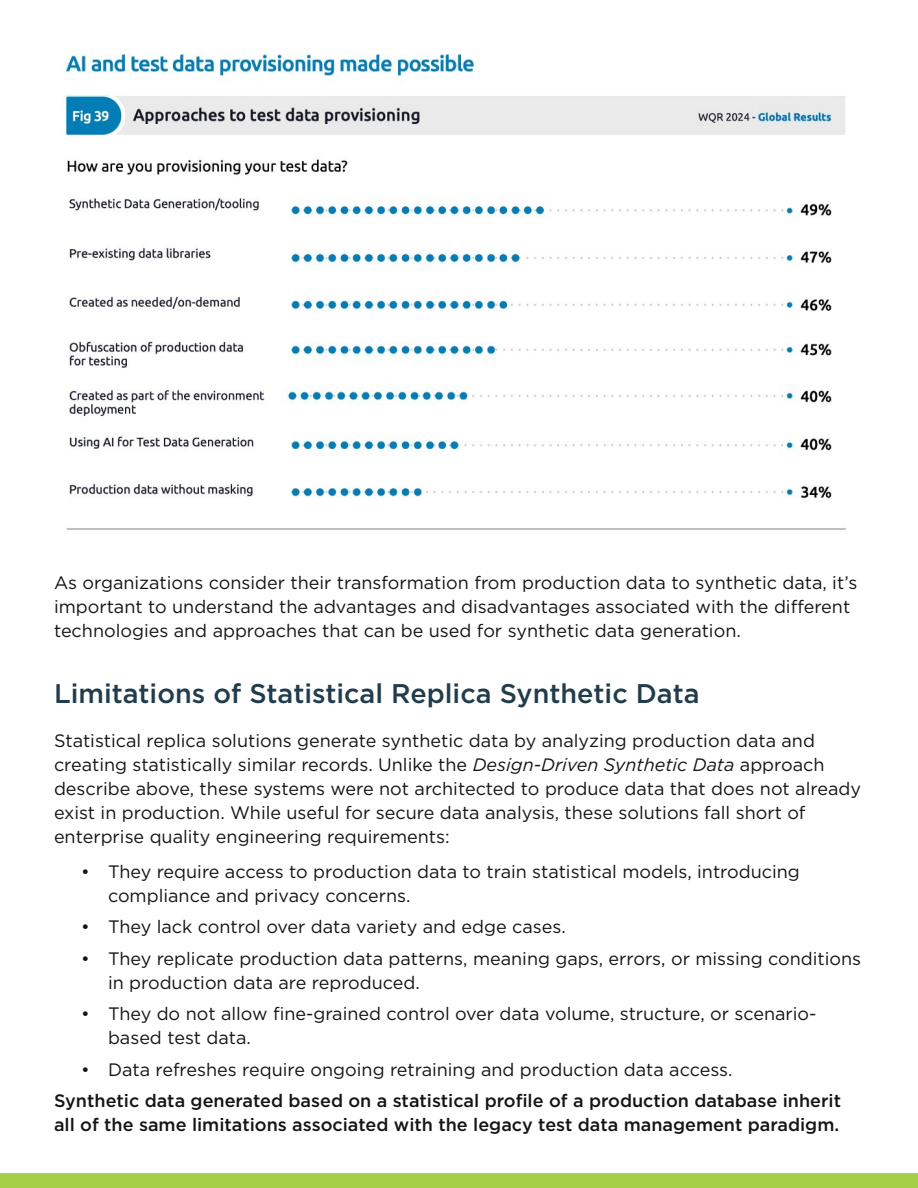
<style>
.page{position:relative;width:918px;height:1188px;background:#fff}
.page>*{position:absolute;margin:0;border:0;box-sizing:border-box;transform-origin:0 0}
.t1{font:500 27px "Gotham";color:#213c4b}
.t2{font:18px/24px "Gotham";color:#151515}
.t3{font:500 18px/24px "Gotham";color:#151515}
.s1{font-style:italic}
</style>
<div class="page">
<div style="left:0;top:1173px;width:918px;height:15px;background:#a5cf44"></div>
<img style="left:63px;top:54px;width:783px;height:476px">
<p class="t2" style="left:54px;top:570px;width:805px">As organizations consider their transformation from production data to synthetic data, it’s important to understand the advantages and disadvantages associated with the different technologies and approaches that can be used for synthetic data generation.</p>
<h1 class="t1" style="left:54px;top:676px;width:647px">Limitations of Statistical Replica Synthetic Data</h1>
<p class="t2" style="left:54px;top:729px;width:809px">Statistical replica solutions generate synthetic data by analyzing production data and creating statistically similar records. Unlike the <span class="s1">Design-Driven Synthetic Data</span> approach describe above, these systems were not architected to produce data that does not already exist in production. While useful for secure data analysis, these solutions fall short of enterprise quality engineering requirements:</p>
<p class="t2" style="left:108px;top:859px;width:693px;text-indent:-27px">• They require access to production data to train statistical models, introducing compliance and privacy concerns.</p>
<p class="t2" style="left:81px;top:915px;width:486px">• They lack control over data variety and edge cases.</p>
<p class="t2" style="left:108px;top:946px;width:755px;text-indent:-27px">• They replicate production data patterns, meaning gaps, errors, or missing conditions in production data are reproduced.</p>
<p class="t2" style="left:108px;top:1002px;width:710px;text-indent:-27px">• They do not allow fine-grained control over data volume, structure, or scenario&shy;based test data.</p>
<p class="t2" style="left:81px;top:1057px;width:653px">• Data refreshes require ongoing retraining and production data access.</p>
<p class="t3" style="left:54px;top:1089px;width:789px">Synthetic data generated based on a statistical profile of a production database inherit all of the same limitations associated with the legacy test data management paradigm.</p>
</div>
